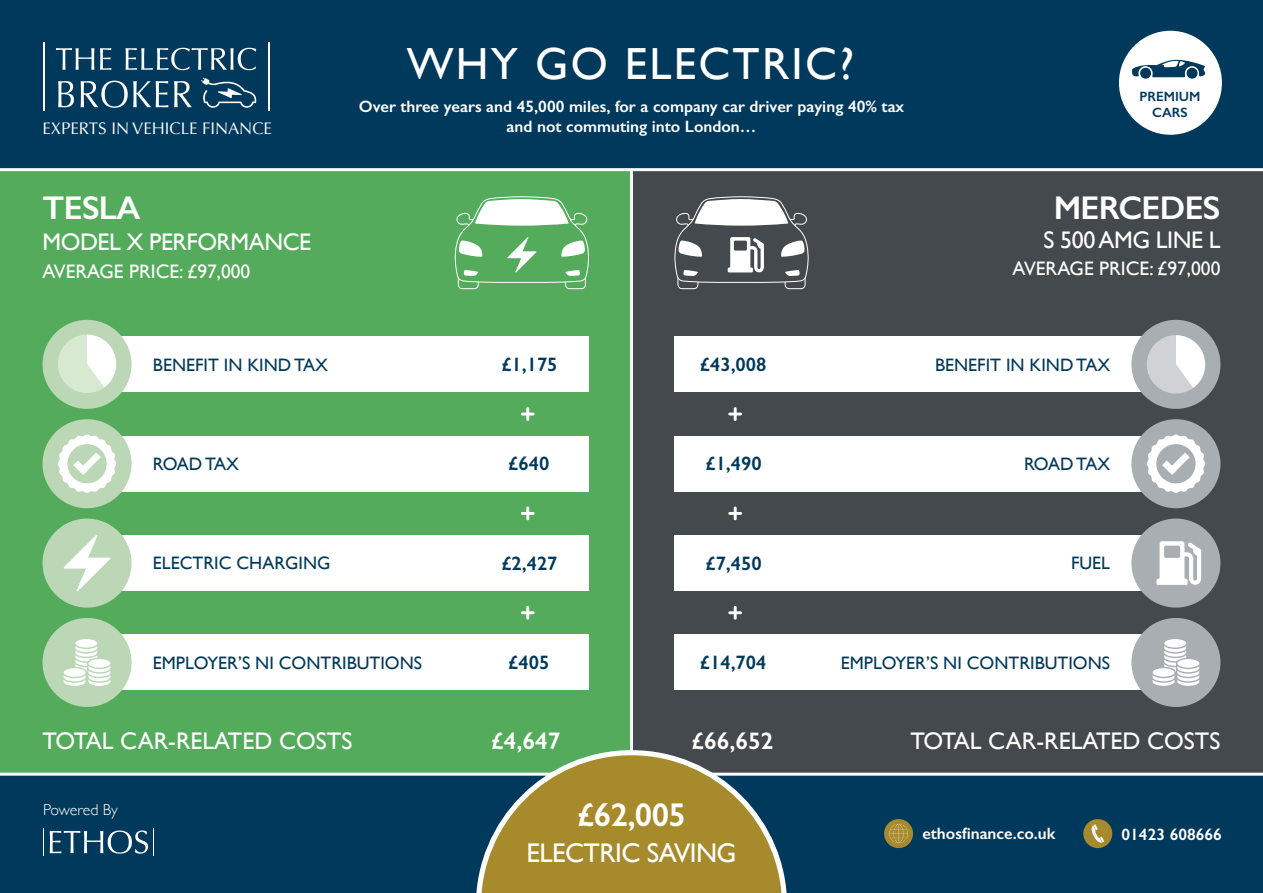
<style>
.page{position:relative;width:1263px;height:893px;background:#fff}
.page>*{position:absolute;margin:0;border:0;box-sizing:border-box;transform-origin:0 0}
.t1{font:45px "Gill Sans";letter-spacing:.05em;color:#fff}
.t2{font:600 33px "Gill Sans";letter-spacing:-.02em;color:#fff}
.t3{font:27px "Gill Sans";letter-spacing:-.02em;color:#fff}
.t4{font:24px "Gill Sans";color:#fff}
.t5{font:24px "Gill Sans";letter-spacing:-.02em;color:#fff}
.t6{font:600 24px "Gill Sans";color:#fff}
.t7{font:600 19.5px "Gill Sans";color:#00395b}
.t8{font:19.5px "Gill Sans";color:#fff}
.t9{font:18px "Gill Sans";color:#00395b}
.t10{font:16.8px "Optima";color:#fff}
.t11{font:600 16.5px "Gill Sans";color:#fff}
.t12{font:300 15.9px "Gill Sans";color:#fff}
.t13{font:600 13.5px "Gill Sans";color:#00395b}
</style>
<div class="page">
<div style="left:631px;top:160px;width:632px;height:631px;background:#43494d"></div>
<div style="left:0;top:160px;width:631px;height:631px;background:#54ab5c"></div>
<div style="left:110px;top:436px;width:479px;height:55px;background:#fff"></div>
<div style="left:110px;top:535px;width:479px;height:56px;background:#fff"></div>
<div style="left:110px;top:635px;width:479px;height:55px;background:#fff"></div>
<div style="left:110px;top:337px;width:479px;height:55px;background:#fff"></div>
<div style="left:43px;top:320px;width:89px;height:89px;background:#bbd7b6;border-radius:50%"></div>
<div style="left:43px;top:419px;width:89px;height:89px;background:#bbd7b6;border-radius:50%"></div>
<div style="left:43px;top:519px;width:89px;height:89px;background:#bbd7b6;border-radius:50%"></div>
<div style="left:43px;top:618px;width:89px;height:89px;background:#bbd7b6;border-radius:50%"></div>
<svg style="left:58px;top:434px;width:59px;height:59px"></svg>
<svg style="left:64px;top:535px;width:46px;height:56px"></svg>
<svg style="left:64px;top:639px;width:46px;height:47px"></svg>
<svg style="left:521px;top:407px;width:14px;height:14px"></svg>
<svg style="left:728px;top:407px;width:14px;height:14px"></svg>
<svg style="left:521px;top:507px;width:14px;height:13px"></svg>
<svg style="left:728px;top:507px;width:14px;height:13px"></svg>
<svg style="left:521px;top:606px;width:14px;height:14px"></svg>
<svg style="left:728px;top:606px;width:14px;height:14px"></svg>
<div style="left:674px;top:436px;width:478px;height:55px;background:#fff"></div>
<div style="left:674px;top:535px;width:478px;height:56px;background:#fff"></div>
<div style="left:674px;top:635px;width:478px;height:55px;background:#fff"></div>
<div style="left:674px;top:337px;width:478px;height:55px;background:#fff"></div>
<div style="left:1131px;top:320px;width:89px;height:89px;background:#a8aeb2;border-radius:50%"></div>
<div style="left:1131px;top:419px;width:89px;height:89px;background:#a8aeb2;border-radius:50%"></div>
<div style="left:1131px;top:519px;width:89px;height:89px;background:#a8aeb2;border-radius:50%"></div>
<div style="left:1131px;top:618px;width:89px;height:89px;background:#a8aeb2;border-radius:50%"></div>
<svg style="left:1146px;top:434px;width:59px;height:59px"></svg>
<svg style="left:1152px;top:639px;width:47px;height:47px"></svg>
<svg style="left:1156px;top:541px;width:45px;height:44px"></svg>
<div style="left:565px;top:271px;width:21px;height:18px;border:1px solid #fff;border-radius:4px"></div>
<div style="left:458px;top:271px;width:21px;height:18px;border:1px solid #fff;border-radius:4px"></div>
<svg style="left:454px;top:196px;width:135px;height:87px"></svg>
<div style="left:785px;top:271px;width:20px;height:18px;border:1px solid #fff;border-radius:4px"></div>
<div style="left:677px;top:271px;width:21px;height:18px;border:1px solid #fff;border-radius:4px"></div>
<svg style="left:674px;top:196px;width:135px;height:87px"></svg>
<div style="left:0;top:774px;width:1263px;height:119px;background:#00395b"></div>
<div style="left:0;top:0;width:1263px;height:170px;background:#00395b"></div>
<hr style="left:0;top:773px;width:1263px;height:3px;background:#fff">
<hr style="left:0;top:168px;width:1263px;height:3px;background:#fff">
<hr style="left:630px;top:170px;width:3px;height:619px;background:#fff">
<svg style="left:476px;top:750px;width:311px;height:143px"></svg>
<div style="left:1083px;top:819px;width:29px;height:29px;background:#a78a2c;border-radius:50%"></div>
<svg style="left:1091px;top:824px;width:13px;height:19px"></svg>
<svg style="left:54px;top:335px;width:62px;height:62px"></svg>
<svg style="left:1143px;top:335px;width:62px;height:62px"></svg>
<div style="left:884px;top:819px;width:29px;height:29px;background:#a78a2c;border-radius:50%"></div>
<svg style="left:888px;top:823px;width:21px;height:21px"></svg>
<div style="left:1119px;top:31px;width:103px;height:104px;background:#fff;border-radius:50%"></div>
<svg style="left:1132px;top:60px;width:74px;height:19px"></svg>
<svg style="left:58px;top:81px;width:134px;height:27px"></svg>
<svg style="left:56px;top:48px;width:200px;height:22px"></svg>
<hr style="left:43px;top:43px;width:1px;height:68px;background:#fff">
<hr style="left:268px;top:43px;width:2px;height:68px;background:#fff">
<svg style="left:201px;top:78px;width:56px;height:30px"></svg>
<svg style="left:43px;top:828px;width:1px;height:27px"></svg>
<svg style="left:50px;top:828px;width:104px;height:27px"></svg>
<p class="t10" style="left:43px;top:118px;width:231px">EXPERTS IN VEHICLE FINANCE</p>
<h2 class="t2" style="left:43px;top:188px;width:100px">TESLA</h2>
<h3 class="t5" style="left:43px;top:228px;width:270px">MODEL X PERFORMANCE</h3>
<p class="t8" style="left:43px;top:260px;width:209px">AVERAGE PRICE: £97,000</p>
<h1 class="t1" style="left:407px;top:37px;width:449px">WHY GO ELECTRIC?</h1>
<p class="t13" style="left:1139px;top:88px;width:63px">PREMIUM</p>
<p class="t11" style="left:359px;top:97px;width:547px">Over three years and 45,000 miles, for a company car driver paying 40% tax</p>
<p class="t13" style="left:1152px;top:105px;width:37px">CARS</p>
<p class="t11" style="left:506px;top:116px;width:251px">and not commuting into London…</p>
<h2 class="t2" style="left:1054px;top:188px;width:168px">MERCEDES</h2>
<h3 class="t5" style="left:1043px;top:225px;width:178px">S 500 AMG LINE L</h3>
<p class="t8" style="left:1012px;top:257px;width:209px">AVERAGE PRICE: £97,000</p>
<p class="t9" style="left:153px;top:354px;width:176px">BENEFIT IN KIND TAX</p>
<p class="t7" style="left:501px;top:353px;width:58px">£1,175</p>
<p class="t7" style="left:700px;top:353px;width:68px">£43,008</p>
<p class="t9" style="left:935px;top:354px;width:176px">BENEFIT IN KIND TAX</p>
<p class="t9" style="left:153px;top:453px;width:87px">ROAD TAX</p>
<p class="t7" style="left:508px;top:452px;width:43px">£640</p>
<p class="t7" style="left:705px;top:452px;width:58px">£1,490</p>
<p class="t9" style="left:1024px;top:453px;width:87px">ROAD TAX</p>
<p class="t9" style="left:153px;top:553px;width:179px">ELECTRIC CHARGING</p>
<p class="t7" style="left:501px;top:551px;width:58px">£2,427</p>
<p class="t7" style="left:705px;top:551px;width:58px">£7,450</p>
<p class="t9" style="left:1071px;top:553px;width:41px">FUEL</p>
<p class="t9" style="left:153px;top:652px;width:271px">EMPLOYER’S NI CONTRIBUTIONS</p>
<p class="t7" style="left:508px;top:651px;width:43px">£405</p>
<p class="t7" style="left:700px;top:651px;width:68px">£14,704</p>
<p class="t9" style="left:841px;top:652px;width:271px">EMPLOYER’S NI CONTRIBUTIONS</p>
<h3 class="t4" style="left:43px;top:727px;width:311px">TOTAL CAR-RELATED COSTS</h3>
<h3 class="t6" style="left:491px;top:727px;width:71px">£4,647</h3>
<h3 class="t6" style="left:692px;top:727px;width:83px">£66,652</h3>
<h3 class="t4" style="left:911px;top:727px;width:311px">TOTAL CAR-RELATED COSTS</h3>
<p class="t12" style="left:43px;top:797px;width:76px">Powered By</p>
<h2 class="t2" style="left:577px;top:795px;width:110px">£62,005</h2>
<h3 class="t3" style="left:526px;top:837px;width:212px">ELECTRIC SAVING</h3>
<p class="t11" style="left:922px;top:823px;width:134px">ethosfinance.co.uk</p>
<p class="t11" style="left:1121px;top:824px;width:102px">01423 608666</p>
</div>
